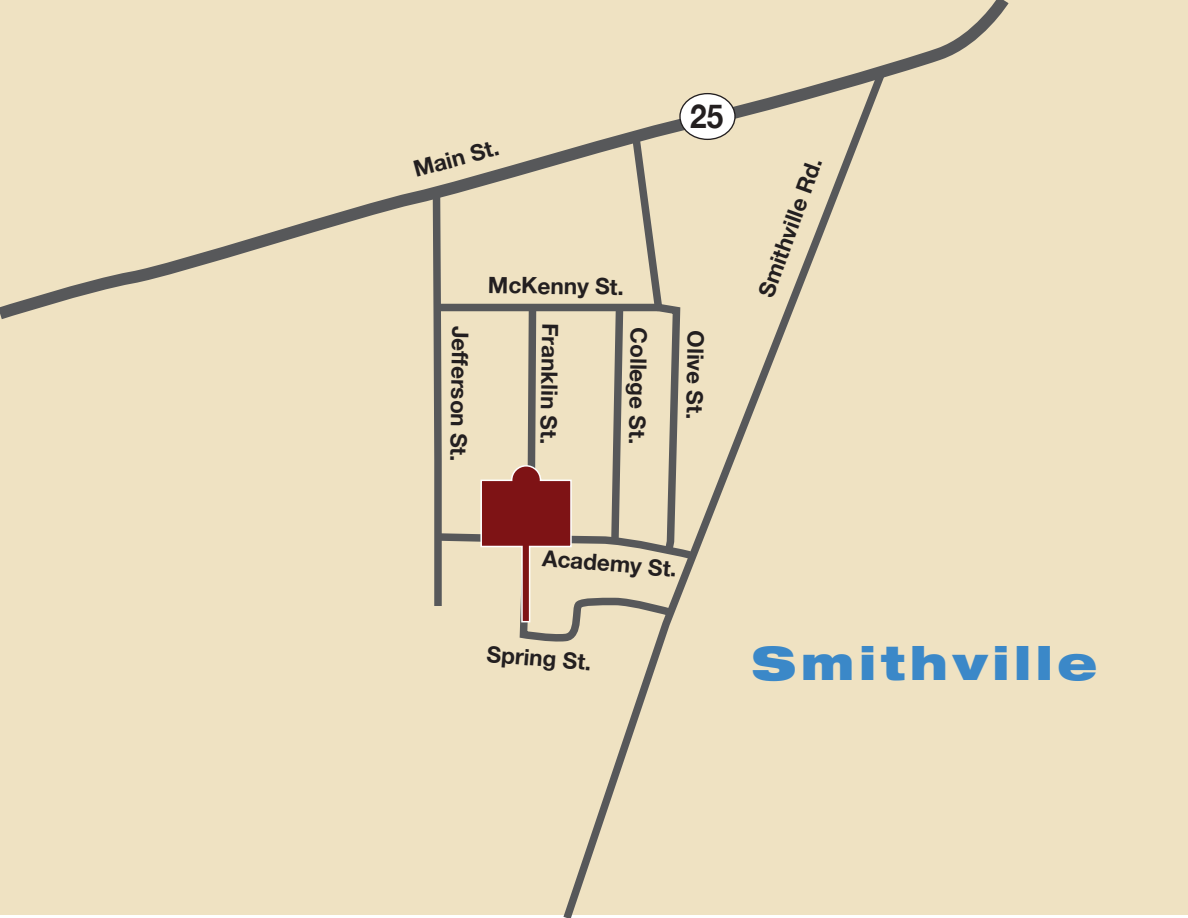
<style>
.page{position:relative;width:1188px;height:918px;background:#fff}
.page>*{position:absolute;margin:0;border:0;box-sizing:border-box;transform-origin:0 0}
.t1{font:900 expanded 46.05px "Helvetica Neue";letter-spacing:.1em;color:#3b88c8}
.t2{font:700 33px "Helvetica Neue";color:#231f20;scale:.9 1}
.t3{font:700 22.5px "Helvetica Neue";color:#231f20}
</style>
<div class="page">
<div style="left:0;top:0;width:1188px;height:915px;background:#efe2c2"></div>
<svg style="left:0;top:0;width:1009px;height:319px"></svg>
<svg style="left:557px;top:62px;width:335px;height:491px"></svg>
<svg style="left:519px;top:623px;width:152px;height:295px"></svg>
<svg style="left:429px;top:130px;width:269px;height:493px"></svg>
<p class="t3" style="left:410px;top:156px;width:89px;rotate:-15deg">Main St.</p>
<p class="t3" style="left:488px;top:271px;width:137px;rotate:1deg">McKenny St.</p>
<h2 class="t2" style="left:690px;top:96px;width:38px">25</h2>
<p class="t3" style="left:474px;top:326px;width:137px;rotate:91deg">Jefferson St.</p>
<p class="t3" style="left:564px;top:323px;width:123px;rotate:91deg">Franklin St.</p>
<p class="t3" style="left:653px;top:328px;width:118px;rotate:91deg">College St.</p>
<p class="t3" style="left:710px;top:331px;width:90px;rotate:91deg">Olive St.</p>
<p class="t3" style="left:752px;top:292px;width:148px;rotate:-70deg">Smithville Rd.</p>
<p class="t3" style="left:544px;top:544px;width:136px;rotate:5deg">Academy St.</p>
<p class="t3" style="left:488px;top:640px;width:107px;rotate:5deg">Spring St.</p>
<h1 class="t1" style="left:752px;top:633px;width:347px">Smithville</h1>
</div>
